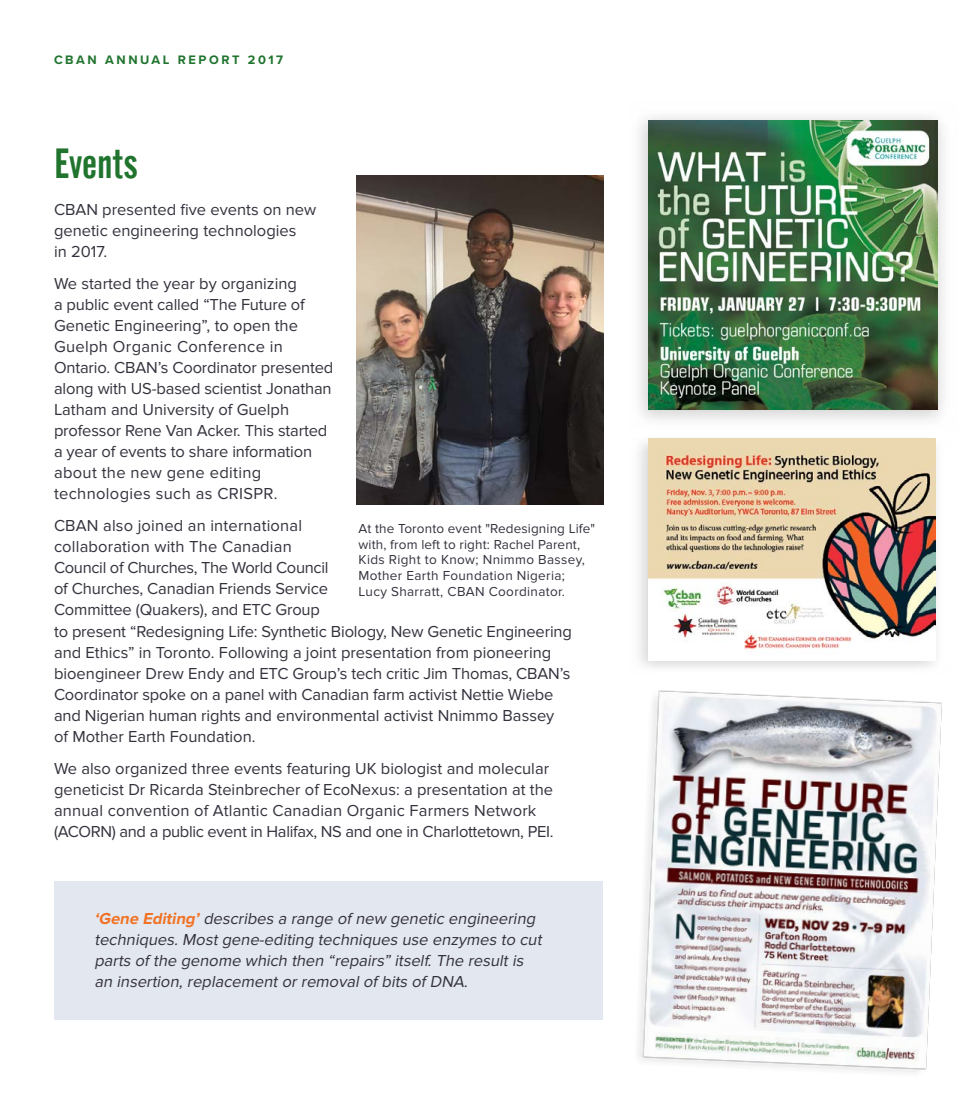
<style>
.page{position:relative;width:972px;height:1107px;background:#fff}
.page>*{position:absolute;margin:0;border:0;box-sizing:border-box;transform-origin:0 0}
.t1{font:42px "Alternate Gothic No 2 TL";color:#20742e}
.t2{font:16.5px/21px "Proxima Nova";color:#34323d}
.t3{font:italic 16.5px/21px "Proxima Nova";color:#34323d}
.t4{font:13.5px/15.8px "Proxima Nova";letter-spacing:.025em;color:#34323d}
.t5{font:700 12.75px "Proxima Nova";letter-spacing:.2em;color:#20742e}
.s1{font-weight:700;color:#f17224}
</style>
<div class="page">
<div style="left:54px;top:882px;width:549px;height:138px;background:#e3e7f0"></div>
<img style="left:356px;top:176px;width:248px;height:329px">
<img style="left:638px;top:690px;width:304px;height:383px">
<img style="left:639px;top:438px;width:295px;height:230px">
<img style="left:648px;top:120px;width:290px;height:290px">
<img style="left:649px;top:438px;width:287px;height:222px">
<p class="t5" style="left:54px;top:54px;width:231px">CBAN ANNUAL REPORT 2017</p>
<h1 class="t1" style="left:54px;top:144px;width:85px">Events</h1>
<p class="t2" style="left:54px;top:200px;width:264px">CBAN presented five events on new genetic engineering technologies<br>in 2017.</p>
<p class="t2" style="left:54px;top:274px;width:281px">We started the year by organizing<br>a public event called “The Future of Genetic Engineering”, to open the Guelph Organic Conference in Ontario. CBAN’s Coordinator presented along with US-based scientist Jonathan Latham and University of Guelph professor Rene Van Acker. This started a year of events to share information about the new gene editing technologies such as CRISPR.</p>
<p class="t2" style="left:54px;top:516px;width:519px">CBAN also joined an international<br>collaboration with The Canadian<br>Council of Churches, The World Council<br>of Churches, Canadian Friends Service<br>Committee (Quakers), and ETC Group<br>to present “Redesigning Life: Synthetic Biology, New Genetic Engineering and Ethics” in Toronto. Following a joint presentation from pioneering bioengineer Drew Endy and ETC Group’s tech critic Jim Thomas, CBAN’s Coordinator spoke on a panel with Canadian farm activist Nettie Wiebe and Nigerian human rights and environmental activist Nnimmo Bassey of Mother Earth Foundation.</p>
<p class="t2" style="left:54px;top:758px;width:501px">We also organized three events featuring UK biologist and molecular geneticist Dr Ricarda Steinbrecher of EcoNexus: a presentation at the annual convention of Atlantic Canadian Organic Farmers Network (ACORN) and a public event in Halifax, NS and one in Charlottetown, PEI.</p>
<p class="t4" style="left:359px;top:521px;width:238px">At the Toronto event "Redesigning Life" with, from left to right: Rachel Parent, Kids Right to Know; Nnimmo Bassey, Mother Earth Foundation Nigeria; Lucy Sharratt, CBAN Coordinator.</p>
<p class="t3" style="left:94px;top:909px;width:451px"><span class="s1">‘Gene Editing’</span> describes a range of new genetic engineering techniques. Most gene-editing techniques use enzymes to cut parts of the genome which then “repairs” itself. The result is an insertion, replacement or removal of bits of DNA.</p>
</div>
